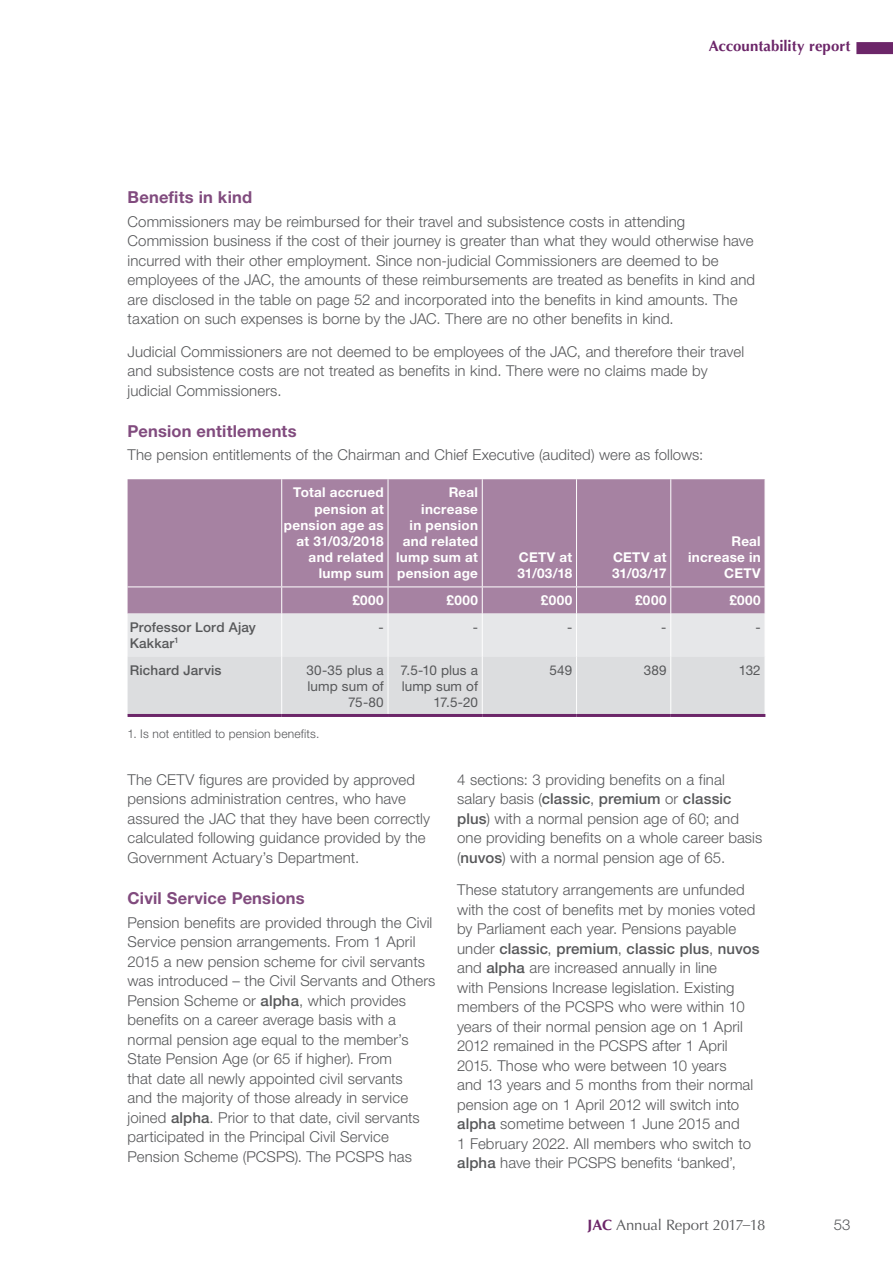
<style>
.page{position:relative;width:893px;height:1263px;background:#fff}
.page>*{position:absolute;margin:0;border:0;box-sizing:border-box;transform-origin:0 0}
.t1{font:700 16.5px "Helvetica Neue LT Pro";letter-spacing:.01em;color:#814b7e}
.t2{font:300 15px/19.5px "Helvetica Neue LT Pro";letter-spacing:.005em;color:#57585a}
.t3{font:15px "Optima";letter-spacing:-.015em;color:#57585a}
.t4{font:700 15px "Optima";color:#6c2669}
.t5{font:700 13.5px/16.2px "Helvetica Neue LT Pro";letter-spacing:.02em;color:#fff;text-align:right}
.t6{font:13.5px/16.2px "Helvetica Neue LT Pro";letter-spacing:.01em;color:#57585a;text-align:right}
.t7{font:500 13.5px/16.2px "Helvetica Neue LT Pro";letter-spacing:.01em;color:#57585a}
.t8{font:300 12px "Helvetica Neue LT Pro";letter-spacing:.015em;color:#57585a}
.s1{font-weight:500}
.s2{font-weight:700;color:#6c2669}
</style>
<div class="page">
<div style="left:856px;top:42px;width:37px;height:12px;background:#6c2669"></div>
<div style="left:128px;top:479px;width:637px;height:107px;background:#a682a2"></div>
<hr style="left:281px;top:479px;width:1px;height:107px;background:#fff">
<hr style="left:388px;top:479px;width:1px;height:107px;background:#fff">
<hr style="left:482px;top:479px;width:1px;height:107px;background:#fff">
<hr style="left:576px;top:479px;width:1px;height:107px;background:#fff">
<hr style="left:670px;top:479px;width:1px;height:107px;background:#fff">
<svg style="left:128px;top:587px;width:638px;height:128px;background:#d4ced6"></svg>
<hr style="left:281px;top:613px;width:1px;height:43px;background:#fff">
<hr style="left:388px;top:613px;width:1px;height:43px;background:#fff">
<hr style="left:482px;top:613px;width:1px;height:43px;background:#fff">
<hr style="left:576px;top:613px;width:1px;height:43px;background:#fff">
<hr style="left:670px;top:613px;width:1px;height:43px;background:#fff">
<hr style="left:765px;top:613px;width:1px;height:43px;background:#fff">
<hr style="left:281px;top:656px;width:1px;height:58px;background:#fff">
<hr style="left:388px;top:656px;width:1px;height:58px;background:#fff">
<hr style="left:482px;top:656px;width:1px;height:58px;background:#fff">
<hr style="left:576px;top:656px;width:1px;height:58px;background:#fff">
<hr style="left:670px;top:656px;width:1px;height:58px;background:#fff">
<hr style="left:765px;top:656px;width:1px;height:58px;background:#fff">
<hr style="left:128px;top:714px;width:154px;height:3px;background:#6c2669">
<hr style="left:282px;top:714px;width:106px;height:3px;background:#6c2669">
<hr style="left:388px;top:714px;width:94px;height:3px;background:#6c2669">
<hr style="left:482px;top:714px;width:94px;height:3px;background:#6c2669">
<hr style="left:576px;top:714px;width:95px;height:3px;background:#6c2669">
<hr style="left:671px;top:714px;width:94px;height:3px;background:#6c2669">
<p class="t4" style="left:709px;top:37px;width:143px">Accountability report</p>
<p class="t1" style="left:128px;top:187px;width:126px">Benefits in kind</p>
<p class="t2" style="left:128px;top:211px;width:629px">Commissioners may be reimbursed for their travel and subsistence costs in attending Commission business if the cost of their journey is greater than what they would otherwise have incurred with their other employment. Since non-judicial Commissioners are deemed to be employees of the JAC, the amounts of these reimbursements are treated as benefits in kind and are disclosed in the table on page 52 and incorporated into the benefits in kind amounts. The taxation on such expenses is borne by the JAC. There are no other benefits in kind.</p>
<p class="t2" style="left:128px;top:341px;width:618px">Judicial Commissioners are not deemed to be employees of the JAC, and therefore their travel and subsistence costs are not treated as benefits in kind. There were no claims made by judicial Commissioners.</p>
<p class="t1" style="left:128px;top:421px;width:170px">Pension entitlements</p>
<p class="t2" style="left:128px;top:445px;width:577px">The pension entitlements of the Chairman and Chief Executive (audited) were as follows:</p>
<p class="t5" style="left:284px;top:484px;width:101px">Total accrued pension at pension age as at 31/03/2018 and related lump sum</p>
<p class="t5" style="left:396px;top:484px;width:83px">Real increase<br>in pension and related lump sum at pension age</p>
<p class="t5" style="left:688px;top:533px;width:74px">Real increase in<br>CETV</p>
<p class="t5" style="left:517px;top:549px;width:56px;text-align:left">CETV at<br>31/03/18</p>
<p class="t5" style="left:612px;top:549px;width:56px;text-align:left">CETV at<br>31/03/17</p>
<p class="t5" style="left:352px;top:592px;width:33px">£000</p>
<p class="t5" style="left:447px;top:592px;width:33px">£000</p>
<p class="t5" style="left:541px;top:592px;width:33px">£000</p>
<p class="t5" style="left:635px;top:592px;width:33px">£000</p>
<p class="t5" style="left:729px;top:592px;width:33px">£000</p>
<p class="t7" style="left:130px;top:619px;width:128px">Professor Lord Ajay<br>Kakkar<sup>1</sup></p>
<p class="t6" style="left:378px;top:619px;width:7px">-</p>
<p class="t6" style="left:473px;top:619px;width:7px">-</p>
<p class="t6" style="left:567px;top:619px;width:7px">-</p>
<p class="t6" style="left:661px;top:619px;width:7px">-</p>
<p class="t6" style="left:755px;top:619px;width:7px">-</p>
<p class="t7" style="left:130px;top:661px;width:93px">Richard Jarvis</p>
<p class="t6" style="left:306px;top:661px;width:79px">30-35 plus a lump sum of<br>75-80</p>
<p class="t6" style="left:400px;top:661px;width:79px">7.5-10 plus a lump sum of<br>17.5-20</p>
<p class="t6" style="left:549px;top:661px;width:24px">549</p>
<p class="t6" style="left:644px;top:661px;width:24px">389</p>
<p class="t6" style="left:739px;top:661px;width:23px">132</p>
<p class="t8" style="left:128px;top:726px;width:193px">1. Is not entitled to pension benefits.</p>
<p class="t2" style="left:128px;top:769px;width:304px">The CETV figures are provided by approved pensions administration centres, who have assured the JAC that they have been correctly calculated following guidance provided by the Government Actuary’s Department.</p>
<p class="t1" style="left:128px;top:888px;width:179px">Civil Service Pensions</p>
<p class="t2" style="left:128px;top:912px;width:309px">Pension benefits are provided through the Civil Service pension arrangements. From 1 April 2015 a new pension scheme for civil servants was introduced – the Civil Servants and Others Pension Scheme or <span class="s1">alpha</span>, which provides benefits on a career average basis with a normal pension age equal to the member’s State Pension Age (or 65 if higher). From<br>that date all newly appointed civil servants<br>and the majority of those already in service joined <span class="s1">alpha</span>. Prior to that date, civil servants participated in the Principal Civil Service Pension Scheme (PCSPS). The PCSPS has</p>
<p class="t2" style="left:457px;top:769px;width:307px">4 sections: 3 providing benefits on a final salary basis (<span class="s1">classic</span>, <span class="s1">premium</span> or <span class="s1">classic plus</span>) with a normal pension age of 60; and one providing benefits on a whole career basis (<span class="s1">nuvos</span>) with a normal pension age of 65.</p>
<p class="t2" style="left:457px;top:880px;width:304px">These statutory arrangements are unfunded with the cost of benefits met by monies voted by Parliament each year. Pensions payable under <span class="s1">classic</span>, <span class="s1">premium</span>, <span class="s1">classic plus</span>, <span class="s1">nuvos </span>and <span class="s1">alpha</span> are increased annually in line<br>with Pensions Increase legislation. Existing members of the PCSPS who were within 10 years of their normal pension age on 1 April 2012 remained in the PCSPS after 1 April 2015. Those who were between 10 years<br>and 13 years and 5 months from their normal pension age on 1 April 2012 will switch into <span class="s1">alpha</span> sometime between 1 June 2015 and<br>1 February 2022. All members who switch to <span class="s1">alpha</span> have their PCSPS benefits ‘banked’,</p>
<p class="t3" style="left:588px;top:1216px;width:179px"><span class="s2">JAC</span> Annual Report 2017–18</p>
<p class="t2" style="left:834px;top:1214px;width:18px">53</p>
</div>
